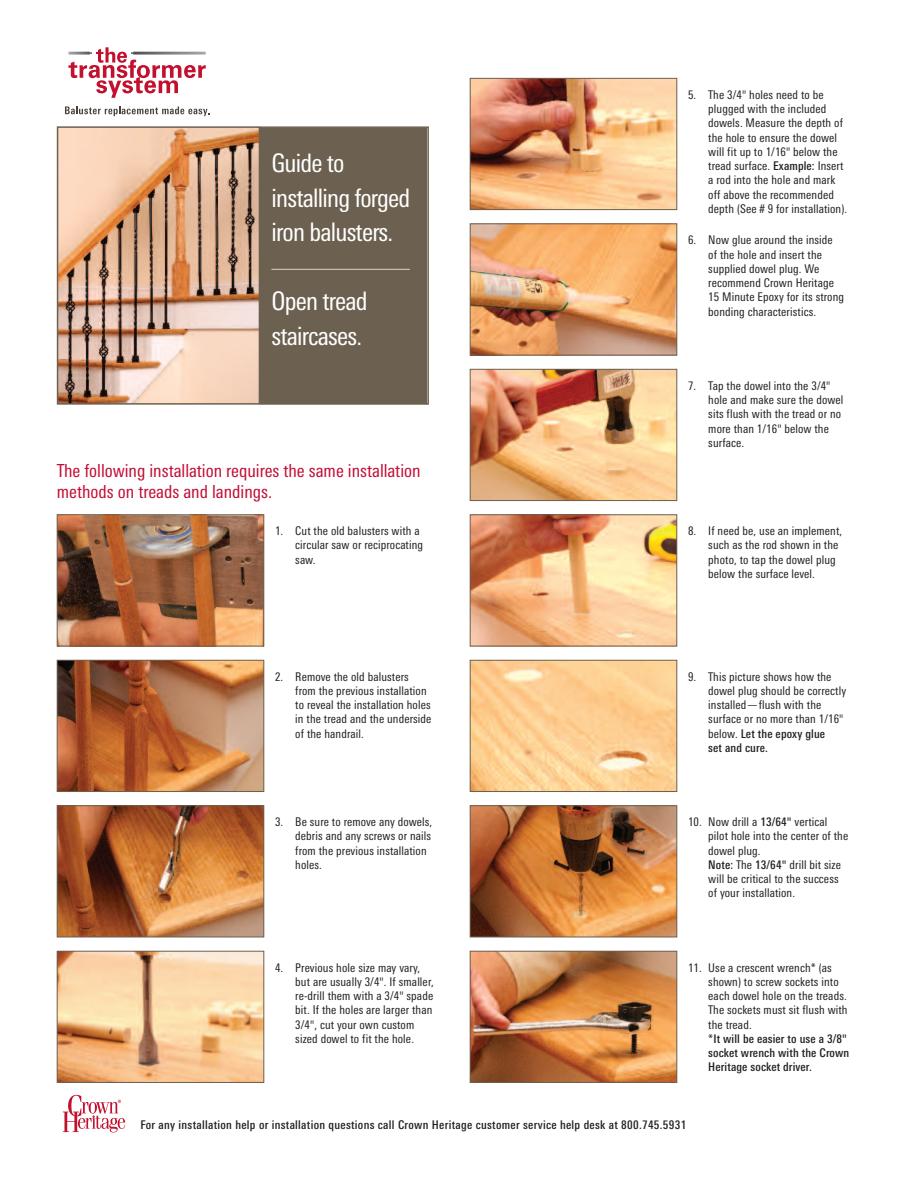
<style>
.page{position:relative;width:918px;height:1188px;background:#fff}
.page>*{position:absolute;margin:0;border:0;box-sizing:border-box;transform-origin:0 0}
.t1{font:condensed 25.5px/34.5px "Linotype Univers";letter-spacing:-.03em;color:#fff}
.t2{font:condensed 18px/21px "Linotype Univers";color:#c40d35}
.t3{font:condensed 12px/14.2px "Linotype Univers";letter-spacing:.01em;color:#231f20}
.t4{font:500 condensed 12px "Linotype Univers";letter-spacing:.025em;color:#231f20}
.s1{font-weight:500}
</style>
<div class="page">
<svg style="left:68px;top:47px;width:138px;height:51px"></svg>
<svg style="left:65px;top:106px;width:144px;height:10px"></svg>
<svg style="left:63px;top:1095px;width:62px;height:37px"></svg>
<div style="left:261px;top:128px;width:166px;height:275px;background:#6c6050"></div>
<div style="left:260px;top:126px;width:169px;height:279px;border:2px solid #6c6050"></div>
<img style="left:60px;top:129px;width:197px;height:273px">
<div style="left:57px;top:126px;width:203px;height:279px;border:2px solid #6c6050"></div>
<hr style="left:271px;top:269px;width:139px;height:1px;background:#e2d3ba">
<img style="left:59px;top:516px;width:203px;height:128px">
<div style="left:57px;top:514px;width:207px;height:132px;border:1px solid #6c6050"></div>
<img style="left:472px;top:80px;width:203px;height:128px">
<div style="left:470px;top:78px;width:207px;height:132px;border:1px solid #6c6050"></div>
<img style="left:472px;top:225px;width:203px;height:128px">
<div style="left:470px;top:223px;width:207px;height:132px;border:1px solid #6c6050"></div>
<img style="left:472px;top:371px;width:203px;height:128px">
<div style="left:470px;top:369px;width:207px;height:132px;border:1px solid #6c6050"></div>
<img style="left:472px;top:662px;width:203px;height:128px">
<div style="left:470px;top:660px;width:207px;height:132px;border:1px solid #6c6050"></div>
<img style="left:472px;top:807px;width:203px;height:128px">
<div style="left:470px;top:805px;width:207px;height:132px;border:1px solid #6c6050"></div>
<img style="left:472px;top:953px;width:203px;height:128px">
<div style="left:470px;top:951px;width:207px;height:132px;border:1px solid #6c6050"></div>
<img style="left:59px;top:662px;width:203px;height:128px">
<div style="left:57px;top:660px;width:207px;height:132px;border:1px solid #6c6050"></div>
<img style="left:59px;top:807px;width:203px;height:128px">
<div style="left:57px;top:805px;width:207px;height:132px;border:1px solid #6c6050"></div>
<img style="left:59px;top:953px;width:203px;height:128px">
<div style="left:57px;top:951px;width:207px;height:132px;border:1px solid #6c6050"></div>
<img style="left:472px;top:516px;width:203px;height:128px">
<div style="left:470px;top:514px;width:207px;height:132px;border:1px solid #6c6050"></div>
<h1 class="t1" style="left:272px;top:148px;width:140px">Guide to installing forged iron balusters.</h1>
<h1 class="t1" style="left:272px;top:286px;width:98px">Open tread staircases.</h1>
<h2 class="t2" style="left:57px;top:462px;width:365px">The following installation requires the same installation methods on treads and landings.</h2>
<p class="t3" style="left:295px;top:525px;width:129px;text-indent:-20px">1. Cut the old balusters with a circular saw or reciprocating saw.</p>
<p class="t3" style="left:295px;top:670px;width:138px;text-indent:-20px">2. Remove the old balusters from the previous installation to reveal the installation holes in the tread and the underside of the handrail.</p>
<p class="t3" style="left:295px;top:816px;width:139px;text-indent:-20px">3. Be sure to remove any dowels, debris and any screws or nails from the previous installation holes.</p>
<p class="t3" style="left:295px;top:961px;width:140px;text-indent:-20px">4. Previous hole size may vary, but are usually 3/4". If smaller, re-drill them with a 3/4" spade bit. If the holes are larger than<br>3/4", cut your own custom sized dowel to fit the hole.</p>
<p class="t3" style="left:708px;top:89px;width:140px;text-indent:-20px">5. The 3/4" holes need to be plugged with the included dowels. Measure the depth of the hole to ensure the dowel will fit up to 1/16" below the tread surface. <span class="s1">Example:</span> Insert a rod into the hole and mark off above the recommended depth (See # 9 for installation).</p>
<p class="t3" style="left:708px;top:234px;width:137px;text-indent:-20px">6. Now glue around the inside of the hole and insert the supplied dowel plug. We recommend Crown Heritage<br>15 Minute Epoxy for its strong bonding characteristics.</p>
<p class="t3" style="left:708px;top:380px;width:136px;text-indent:-20px">7. Tap the dowel into the 3/4" hole and make sure the dowel sits flush with the tread or no more than 1/16" below the surface.</p>
<p class="t3" style="left:708px;top:525px;width:135px;text-indent:-20px">8. If need be, use an implement, such as the rod shown in the photo, to tap the dowel plug below the surface level.</p>
<p class="t3" style="left:708px;top:670px;width:139px;text-indent:-20px">9. This picture shows how the dowel plug should be correctly installed—flush with the surface or no more than 1/16" below. <span class="s1">Let the epoxy glue<br>set and cure.</span></p>
<p class="t3" style="left:708px;top:816px;width:142px;text-indent:-20px">10. Now drill a <span class="s1">13/64"</span> vertical pilot hole into the center of the dowel plug.<br><span class="s1">Note:</span> The <span class="s1">13/64"</span> drill bit size will be critical to the success of your installation.</p>
<p class="t3" style="left:708px;top:961px;width:143px;text-indent:-20px">11. Use a crescent wrench* (as shown) to screw sockets into each dowel hole on the treads.<br>The sockets must sit flush with the tread.<br>*<span class="s1">It will be easier to use a 3/8" socket wrench with the Crown<br>Heritage socket driver.</span></p>
<p class="t4" style="left:140px;top:1121px;width:547px">For any installation help or installation questions call Crown Heritage customer service help desk at 800.745.5931</p>
</div>
